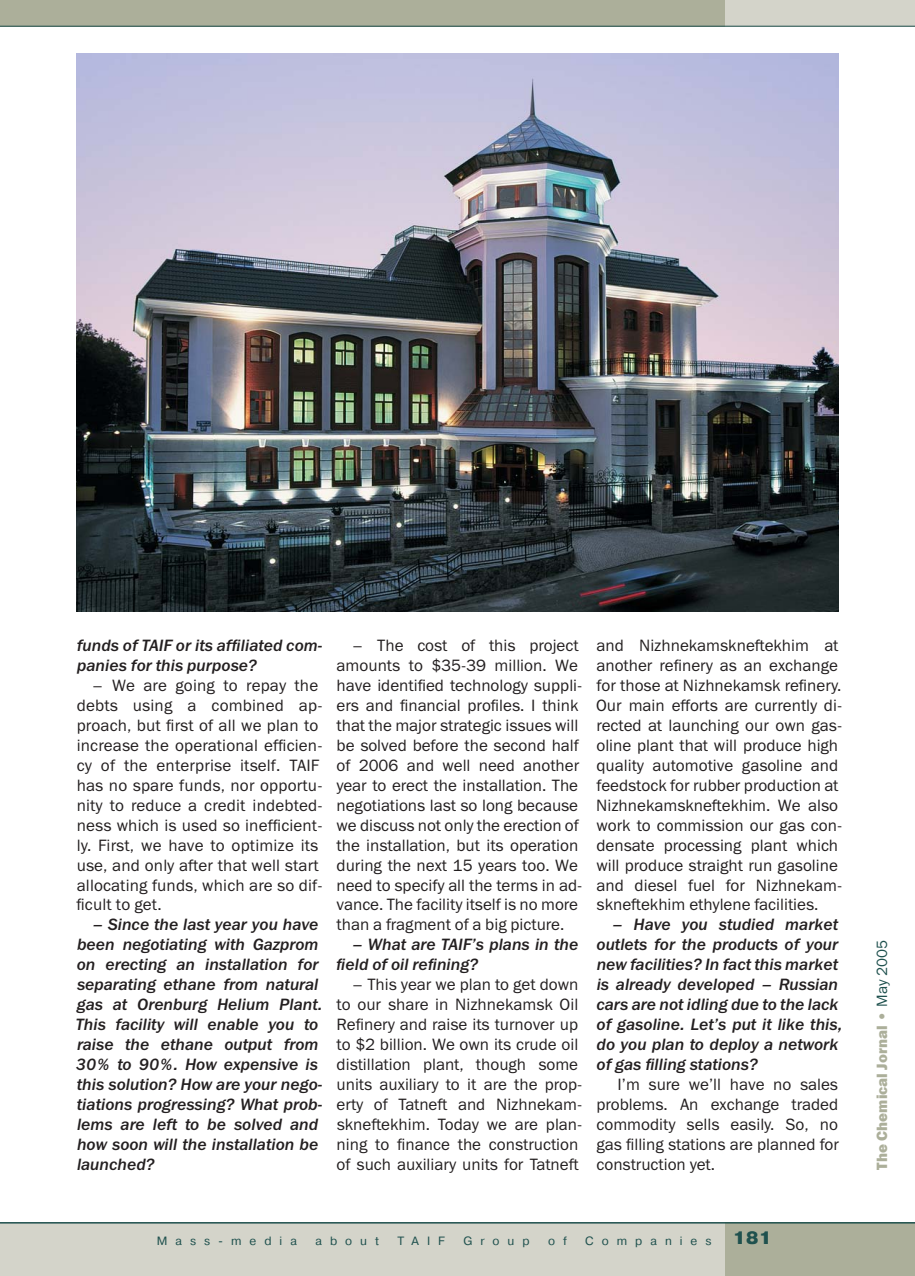
<style>
.page{position:relative;width:915px;height:1276px;background:#fff}
.page>*{position:absolute;margin:0;border:0;box-sizing:border-box;transform-origin:0 0}
.t1{font:16.5px/20px "Franklin Gothic Book ITC";color:#231f20}
.t2{font:italic 16.5px/20px "Franklin Gothic Medium ITC";color:#231f20}
.t3{font:15px "Franklin Gothic Heavy ITC";color:#acaf9a}
.t4{font:12px "Pragmatica";letter-spacing:.665em;color:#1f514e}
.s1{font-weight:900;font-size:18px}
.s2{font-family:"Franklin Gothic Book ITC";color:#1f514e}
</style>
<div class="page">
<div style="left:0;top:0;width:914px;height:27px;background:#d4d4ca"></div>
<div style="left:0;top:1222px;width:914px;height:54px;background:#acaf9a"></div>
<div style="left:0;top:1222px;width:724px;height:54px;background:#d4d4ca"></div>
<div style="left:0;top:0;width:724px;height:27px;background:#acaf9a"></div>
<hr style="left:0;top:1222px;width:914px;height:1px;background:#1f514e">
<hr style="left:0;top:26px;width:914px;height:1px;background:#1f514e">
<img style="left:76px;top:53px;width:762px;height:558px">
<p class="t2" style="left:77px;top:637px;width:247px">funds of TAIF or its affiliated com&shy;panies for this purpose?</p>
<p class="t1" style="left:76px;top:677px;width:247px;text-indent:15px">– We are going to repay the debts using a combined ap&shy;proach, but first of all we plan to increase the operational efficien&shy;cy of the enterprise itself. TAIF has no spare funds, nor opportu&shy;nity to reduce a credit indebted&shy;ness which is used so inefficient&shy;ly. First, we have to optimize its use, and only after that well start allocating funds, which are so dif&shy;ficult to get.</p>
<p class="t2" style="left:75px;top:916px;width:248px;text-indent:17px">– Since the last year you have been negotiating with Gazprom on erecting an installation for separating ethane from natural gas at Orenburg Helium Plant.<br>This facility will enable you to raise the ethane output from<br>30% to 90%. How expensive is this solution? How are your nego&shy;tiations progressing? What prob&shy;lems are left to be solved and how soon will the installation be launched?</p>
<p class="t1" style="left:336px;top:637px;width:247px;text-indent:15px">– The cost of this project amounts to $35-39 million. We have identified technology suppli&shy;ers and financial profiles. I think that the major strategic issues will be solved before the second half of 2006 and well need another year to erect the installation. The negotiations last so long because we discuss not only the erection of the installation, but its operation during the next 15 years too. We need to specify all the terms in ad&shy;vance. The facility itself is no more than a fragment of a big picture.</p>
<p class="t2" style="left:336px;top:936px;width:243px;text-indent:16px">– What are TAIF’s plans in the field of oil refining?</p>
<p class="t1" style="left:336px;top:976px;width:247px;text-indent:15px">– This year we plan to get down to our share in Nizhnekamsk Oil<br>Refinery and raise its turnover up to $2 billion. We own its crude oil distillation plant, though some units auxiliary to it are the prop&shy;erty of Tatneft and Nizhnekam&shy;skneftekhim. Today we are plan&shy;ning to finance the construction of such auxiliary units for Tatneft</p>
<p class="t1" style="left:596px;top:637px;width:247px">and Nizhnekamskneftekhim at another refinery as an exchange for those at Nizhnekamsk refinery.<br>Our main efforts are currently di&shy;rected at launching our own gas&shy;oline plant that will produce high quality automotive gasoline and feedstock for rubber production at<br>Nizhnekamskneftekhim. We also work to commission our gas con&shy;densate processing plant which will produce straight run gasoline and diesel fuel for Nizhnekam&shy;skneftekhim ethylene facilities.</p>
<p class="t2" style="left:596px;top:916px;width:247px;text-indent:16px">– Have you studied market outlets for the products of your new facilities? In fact this market is already developed – Russian cars are not idling due to the lack of gasoline. Let’s put it like this, do you plan to deploy a network of gas filling stations?</p>
<p class="t1" style="left:596px;top:1076px;width:244px;text-align:justify;text-indent:21px">I’m sure we’ll have no sales problems. An exchange traded commodity sells easily. So, no gas filling stations are planned for construction yet.</p>
<p class="t4" style="left:157px;top:1236px;width:142px">Mass-media</p>
<p class="t4" style="left:315px;top:1236px;width:65px">about</p>
<p class="t4" style="left:397px;top:1236px;width:49px">TAIF</p>
<p class="t4" style="left:463px;top:1236px;width:68px">Group</p>
<p class="t4" style="left:548px;top:1236px;width:20px">o f</p>
<p class="t4" style="left:585px;top:1236px;width:188px">Companies <span class="s1">181</span></p>
<p class="t3" style="left:876px;top:1169px;width:231px;rotate:-90deg">The Chemical Jornal • <span class="s2">May 2005</span></p>
</div>
